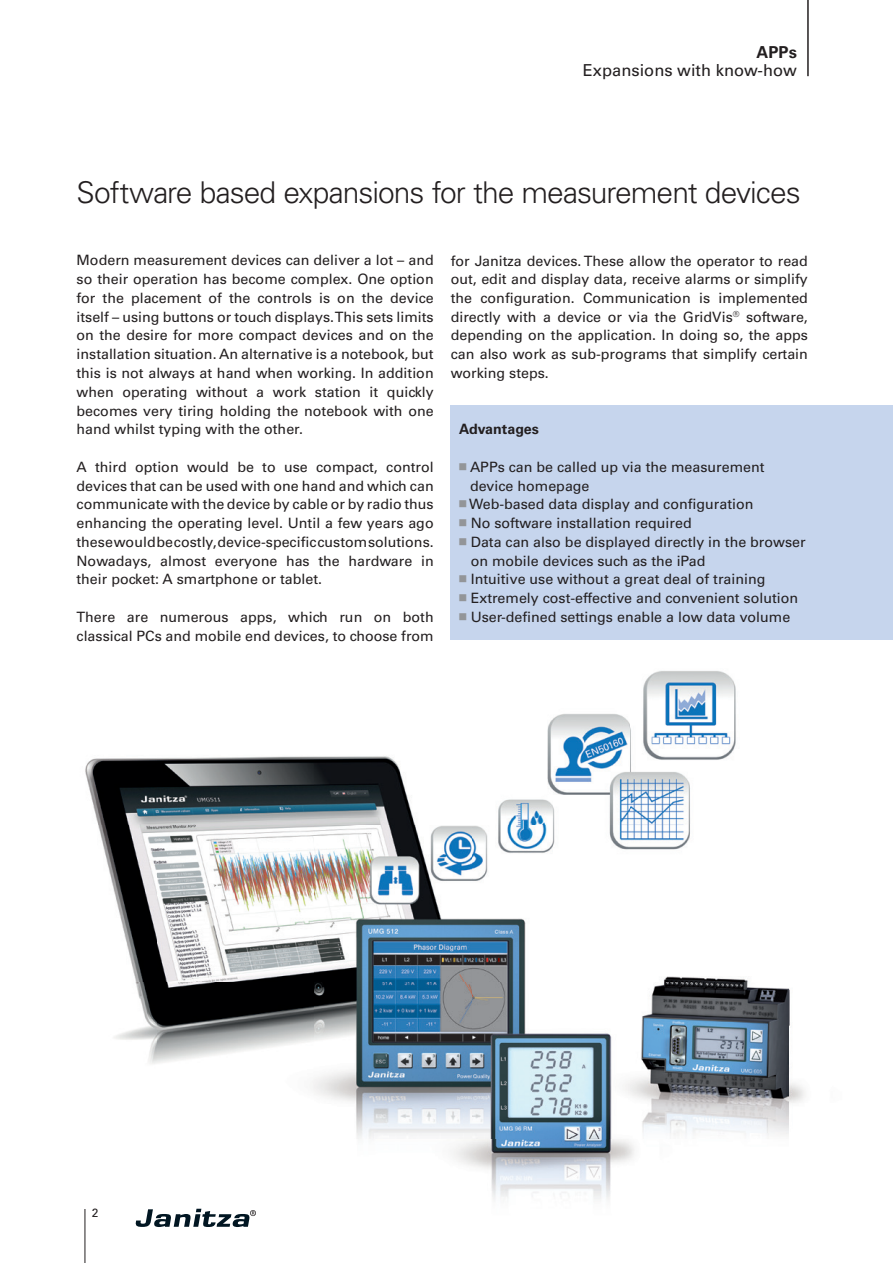
<style>
.page{position:relative;width:893px;height:1263px;background:#fff}
.page>*{position:absolute;margin:0;border:0;box-sizing:border-box;transform-origin:0 0}
.t1{font:300 30px "Univers LT Std";letter-spacing:-.035em;color:#231f20}
.t2{font:16.5px "Univers LT Std";color:#231f20}
.t3{font:700 16.5px "Univers LT Std";color:#231f20}
.t4{font:14.25px/18.8px "Univers LT Std";color:#231f20;text-align:justify}
.t5{font:700 14.25px "Univers LT Std";color:#231f20}
.t6{font:12px "Univers LT Std";color:#231f20}
</style>
<div class="page">
<div style="left:451px;top:406px;width:442px;height:234px;background:#c6d5ed"></div>
<img style="left:84px;top:671px;width:721px;height:573px">
<hr style="left:807px;top:0;width:2px;height:76px;background:#231f20">
<svg style="left:136px;top:1209px;width:120px;height:18px"></svg>
<hr style="left:85px;top:1209px;width:1px;height:54px;background:#231f20">
<p class="t3" style="left:757px;top:42px;width:42px">APPs</p>
<p class="t2" style="left:583px;top:60px;width:216px">Expansions with know-how</p>
<h1 class="t1" style="left:77px;top:174px;width:726px">Software based expansions for the measurement devices</h1>
<p class="t4" style="left:77px;top:251px;width:359px">Modern measurement devices can deliver a lot – and so their operation has become complex. One option for the placement of the controls is on the device itself – using buttons or touch displays. This sets limits on the desire for more compact devices and on the installation situation. An alternative is a notebook, but this is not always at hand when working. In addition when operating without a work station it quickly becomes very tiring holding the notebook with one hand whilst typing with the other.</p>
<p class="t4" style="left:77px;top:457px;width:359px">A third option would be to use compact, control devices that can be used with one hand and which can communicate with the device by cable or by radio thus enhancing the operating level. Until a few years ago these would be costly, device-specific custom solutions.<br>Nowadays, almost everyone has the hardware in their pocket: A smartphone or tablet.</p>
<p class="t4" style="left:77px;top:607px;width:359px">There are numerous apps, which run on both classical PCs and mobile end devices, to choose from</p>
<p class="t4" style="left:451px;top:251px;width:359px">for Janitza devices. These allow the operator to read out, edit and display data, receive alarms or simplify the configuration. Communication is implemented directly with a device or via the GridVis<sup>®</sup> software, depending on the application. In doing so, the apps can also work as sub-programs that simplify certain working steps.</p>
<p class="t5" style="left:459px;top:421px;width:81px">Advantages</p>
<p class="t4" style="left:470px;top:457px;width:296px;text-indent:-11px"><sup>■</sup> APPs can be called up via the measurement device homepage</p>
<p class="t4" style="left:459px;top:495px;width:296px"><sup>■</sup> Web-based data display and configuration</p>
<p class="t4" style="left:459px;top:514px;width:234px"><sup>■</sup> No software installation required</p>
<p class="t4" style="left:471px;top:532px;width:336px;text-indent:-11px"><sup>■</sup> Data can also be displayed directly in the browser on mobile devices such as the iPad</p>
<p class="t4" style="left:459px;top:570px;width:308px"><sup>■</sup> Intuitive use without a great deal of training</p>
<p class="t4" style="left:459px;top:589px;width:340px"><sup>■</sup> Extremely cost-effective and convenient solution</p>
<p class="t4" style="left:459px;top:607px;width:333px"><sup>■</sup> User-defined settings enable a low data volume</p>
<p class="t6" style="left:92px;top:1205px;width:8px">2</p>
</div>
